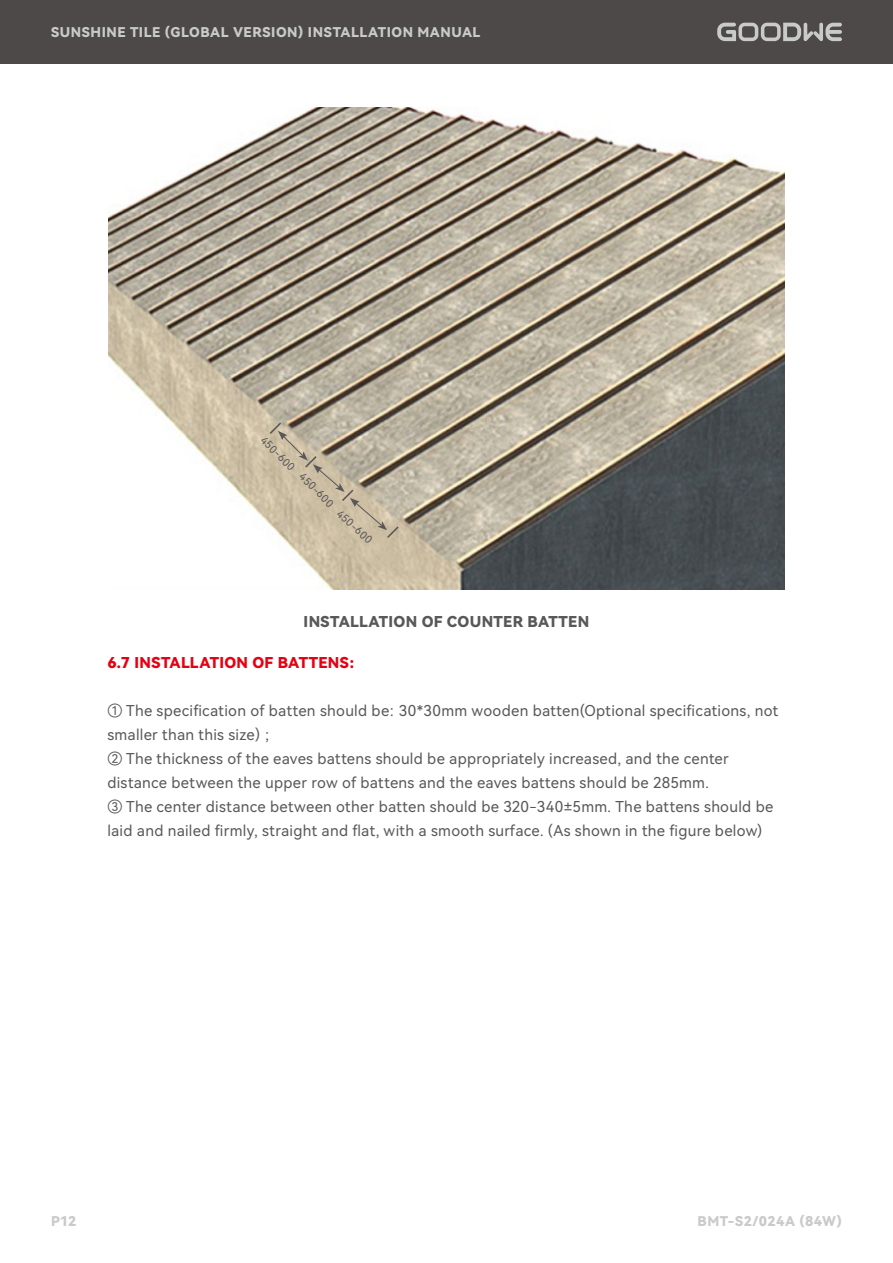
<style>
.page{position:relative;width:893px;height:1263px;background:#fff}
.page>*{position:absolute;margin:0;border:0;box-sizing:border-box;transform-origin:0 0}
.正文{font:15px/24px "Harmony OS Sans SC";letter-spacing:.02em;color:#595757}
.正文-2{font:15px "Harmony OS Sans SC Black";letter-spacing:.02em;color:#595757}
.小标题{font:15px "Harmony OS Sans SC Black";letter-spacing:.02em;color:#e60012}
.t1{font:13.5px "Harmony OS Sans SC Black";letter-spacing:.04em;color:#c9caca}
.正文-3{font:10.5px "Harmony OS Sans SC";color:#595757}
</style>
<div class="page">
<div style="left:0;top:0;width:893px;height:64px;background:#4c4948"></div>
<svg style="left:717px;top:23px;width:125px;height:18px"></svg>
<img style="left:108px;top:108px;width:676px;height:482px">
<svg style="left:268px;top:421px;width:132px;height:119px;background:#bfb49d"></svg>
<p class="t1" style="left:51px;top:23px;width:431px">SUNSHINE TILE（GLOBAL VERSION）INSTALLATION MANUAL</p>
<p class="正文-3" style="left:268px;top:433px;width:45px;rotate:45deg">450-600</p>
<p class="正文-3" style="left:306px;top:469px;width:45px;rotate:45deg">450-600</p>
<p class="正文-3" style="left:343px;top:507px;width:45px;rotate:42deg">450-600</p>
<p class="正文-2" style="left:304px;top:611px;width:287px">INSTALLATION OF COUNTER BATTEN</p>
<p class="小标题" style="left:107px;top:652px;width:258px">6.7 INSTALLATION OF BATTENS：</p>
<p class="正文" style="left:107px;top:698px;width:672px">① The specification of batten should be：30*30mm wooden batten(Optional specifications, not smaller than this size）；</p>
<p class="正文" style="left:107px;top:746px;width:623px">② The thickness of the eaves battens should be appropriately increased, and the center distance between the upper row of battens and the eaves battens should be 285mm.</p>
<p class="正文" style="left:107px;top:794px;width:667px">③ The center distance between other batten should be 320-340±5mm. The battens should be laid and nailed firmly, straight and flat, with a smooth surface. (As shown in the figure below)</p>
<p class="t1" style="left:51px;top:1212px;width:27px">P12</p>
<p class="t1" style="left:697px;top:1212px;width:146px">BMT-S2/024A（84W)</p>
</div>
